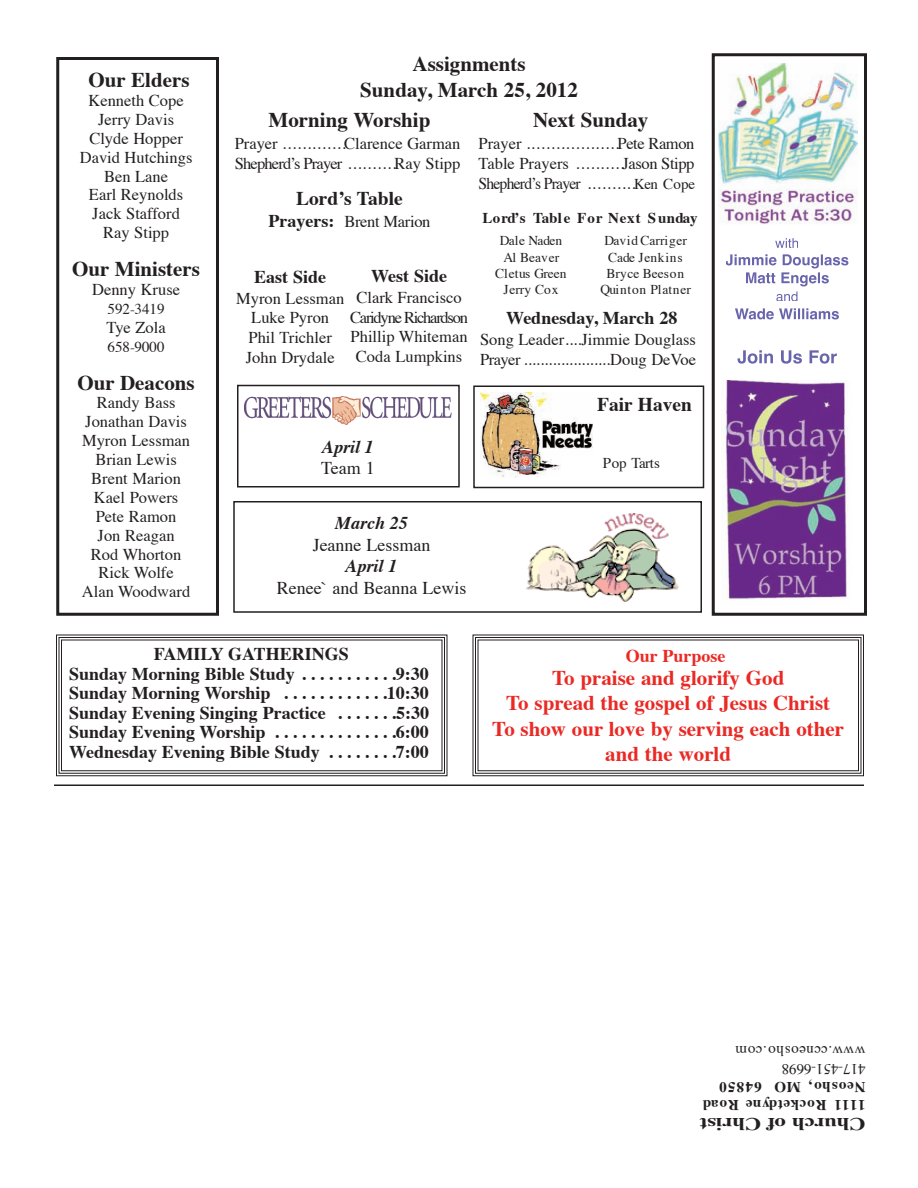
<style>
.page{position:relative;width:918px;height:1188px;background:#fff}
.page>*{position:absolute;margin:0;border:0;box-sizing:border-box;transform-origin:0 0}
.t1{font:700 21px/25.2px "Times";color:#ea2924;text-align:center}
.t2{font:700 21px/25.2px "Times";color:#231f20;text-align:center}
.t3{font:700 19.5px "Times";color:#231f20}
.t4{font:700 18px/19.5px "Times";color:#231f20;text-align:center}
.t5{font:18px/21.6px "Times";color:#231f20;text-align:center}
.t6{font:700 18px "Times";color:#231f20;scale:1.25 1}
.t7{font:italic 700 18px/21.6px "Times";color:#231f20}
.t8{font:700 18px "Times";color:#ea2924}
.t9{font:16.5px/18.9px "Times";color:#231f20;text-align:center}
.t10{font:16.5px "Times";letter-spacing:-.02em;color:#231f20}
.t11{font:700 15px/18px "Times";letter-spacing:.04em;color:#231f20}
.t12{font:15px "Times";color:#231f20}
.t13{font:13.5px/16.2px "Times";color:#231f20;text-align:center}
.s1{font-weight:700;font-size:18px}
.s2{font-size:15px}
.s3{font-weight:400;font-style:normal}
.s4{font-weight:700;font-style:italic}
.s5{font-weight:400}
</style>
<div class="page">
<div style="left:473px;top:635px;width:390px;height:141px;border:5px solid #fff"></div>
<div style="left:472px;top:634px;width:392px;height:142px;border:1px solid #231f20"></div>
<div style="left:475px;top:637px;width:387px;height:137px;border:1px solid #231f20"></div>
<div style="left:478px;top:640px;width:381px;height:131px;border:1px solid #231f20"></div>
<div style="left:56px;top:635px;width:391px;height:141px;border:5px solid #fff"></div>
<div style="left:56px;top:634px;width:392px;height:142px;border:1px solid #231f20"></div>
<div style="left:59px;top:637px;width:386px;height:137px;border:1px solid #231f20"></div>
<div style="left:61px;top:640px;width:381px;height:131px;border:1px solid #231f20"></div>
<hr style="left:54px;top:784px;width:810px;height:2px;background:#231f20">
<div style="left:712px;top:53px;width:155px;height:563px;border:3px solid #231f20"></div>
<div style="left:56px;top:57px;width:163px;height:559px;border:3px solid #231f20"></div>
<div style="left:233px;top:501px;width:469px;height:112px;border:2px solid #231f20"></div>
<div style="left:473px;top:386px;width:231px;height:102px;border:2px solid #231f20"></div>
<img style="left:525px;top:513px;width:154px;height:89px">
<img style="left:481px;top:392px;width:112px;height:85px">
<div style="left:592px;top:396px;width:105px;height:21px;background:#fff"></div>
<div style="left:562px;top:456px;width:139px;height:26px;background:#fff"></div>
<div style="left:237px;top:385px;width:223px;height:103px;border:2px solid #231f20"></div>
<img style="left:244px;top:396px;width:207px;height:29px">
<svg style="left:775px;top:238px;width:23px;height:10px"></svg>
<svg style="left:726px;top:254px;width:91px;height:11px"></svg>
<svg style="left:746px;top:272px;width:81px;height:29px"></svg>
<svg style="left:735px;top:308px;width:95px;height:11px"></svg>
<svg style="left:738px;top:350px;width:99px;height:14px"></svg>
<img style="left:718px;top:63px;width:139px;height:161px">
<img style="left:721px;top:380px;width:127px;height:219px">
<p class="t2" style="left:88px;top:69px;width:103px">Our Elders</p>
<p class="t9" style="left:80px;top:92px;width:114px">Kenneth Cope<br>Jerry Davis<br>Clyde Hopper<br>David Hutchings<br>Ben Lane<br>Earl Reynolds<br>Jack Stafford<br>Ray Stipp</p>
<p class="t2" style="left:72px;top:258px;width:129px">Our Ministers</p>
<p class="t9" style="left:92px;top:281px;width:89px">Denny Kruse</p>
<p class="t12" style="left:108px;top:303px;width:58px">592-3419</p>
<p class="t9" style="left:106px;top:319px;width:61px">Tye Zola</p>
<p class="t12" style="left:108px;top:340px;width:58px">658-9000</p>
<p class="t2" style="left:77px;top:372px;width:119px">Our Deacons</p>
<p class="t9" style="left:82px;top:395px;width:110px">Randy Bass<br>Jonathan Davis<br>Myron Lessman<br>Brian Lewis<br>Brent Marion<br>Kael Powers<br>Pete Ramon<br>Jon Reagan<br>Rod Whorton<br>Rick Wolfe<br>Alan Woodward</p>
<p class="t2" style="left:360px;top:54px;width:219px">Assignments<br>Sunday, March 25, 2012</p>
<p class="t2" style="left:269px;top:109px;width:163px">Morning Worship</p>
<p class="t9" style="left:235px;top:135px;width:227px;line-height:19.8px;text-align:left">Prayer .............Clarence Garman<br>Shepherd’s Prayer ..........Ray Stipp</p>
<p class="t3" style="left:296px;top:190px;width:108px">Lord’s Table</p>
<p class="t10" style="left:268px;top:215px;width:164px"><span class="s1">Prayers:</span> Brent Marion</p>
<p class="t2" style="left:533px;top:109px;width:117px">Next Sunday</p>
<p class="t9" style="left:478px;top:135px;width:218px;line-height:19.8px;text-align:justify">Prayer ...................Pete Ramon Table Prayers ..........Jason Stipp Shepherd’s Prayer ..........<span class="s2">Ken Cope</span></p>
<p class="t11" style="left:483px;top:211px;width:216px">Lord’s Table For Next Sunday</p>
<p class="t4" style="left:371px;top:268px;width:77px">West Side</p>
<p class="t9" style="left:350px;top:289px;width:119px;line-height:19.8px">Clark Francisco<br>Caridyne Richardson<br>Phillip Whiteman<br>Coda Lumpkins</p>
<p class="t4" style="left:254px;top:269px;width:73px">East Side</p>
<p class="t9" style="left:236px;top:290px;width:110px;line-height:19.8px">Myron Lessman<br>Luke Pyron<br>Phil Trichler<br>John Drydale</p>
<p class="t7" style="left:321px;top:437px;width:55px">April 1<br><span class="s3">Team 1</span></p>
<p class="t13" style="left:495px;top:234px;width:73px">Dale Naden<br>Al Beaver<br>Cletus Green<br>Jerry Cox</p>
<p class="t13" style="left:601px;top:234px;width:92px">David Carriger<br>Cade Jenkins<br>Bryce Beeson<br>Quinton Platner</p>
<p class="t4" style="left:506px;top:310px;width:173px">Wednesday, March 28</p>
<p class="t9" style="left:480px;top:331px;width:218px;line-height:19.8px;text-align:left">Song Leader....Jimmie Douglass<br>Prayer .....................Doug DeVoe</p>
<p class="t3" style="left:597px;top:396px;width:96px">Fair Haven</p>
<p class="t12" style="left:603px;top:457px;width:59px">Pop Tarts</p>
<p class="t5" style="left:277px;top:514px;width:191px"><span class="s4">March 25<br></span>Jeanne Lessman<br><span class="s4">April 1<br></span>Renee` and Beanna Lewis</p>
<p class="t4" style="left:69px;top:646px;width:361px">FAMILY GATHERINGS<br>Sunday Morning Bible Study . . . . . . . . . . .9:30<br>Sunday Morning Worship . . . . . . . . . . . .10:30<br>Sunday Evening Singing Practice . . . . . . .5:30<br>Sunday Evening Worship . . . . . . . . . . . . . .6:00<br>Wednesday Evening Bible Study . . . . . . . .7:00</p>
<p class="t8" style="left:626px;top:648px;width:101px">Our Purpose</p>
<p class="t1" style="left:492px;top:667px;width:353px">To praise and glorify God<br>To spread the gospel of Jesus Christ<br>To show our love by serving each other and the world</p>
<p class="t11" style="left:866px;top:1113px;width:164px;rotate:-180deg">1111 Rocketdyne Road<br>Neosho, MO 64850<br><span class="s5">417-451-6698 www.ccneosho.com</span></p>
<p class="t6" style="left:866px;top:1131px;width:134px;rotate:-180deg">Church of Christ</p>
</div>
